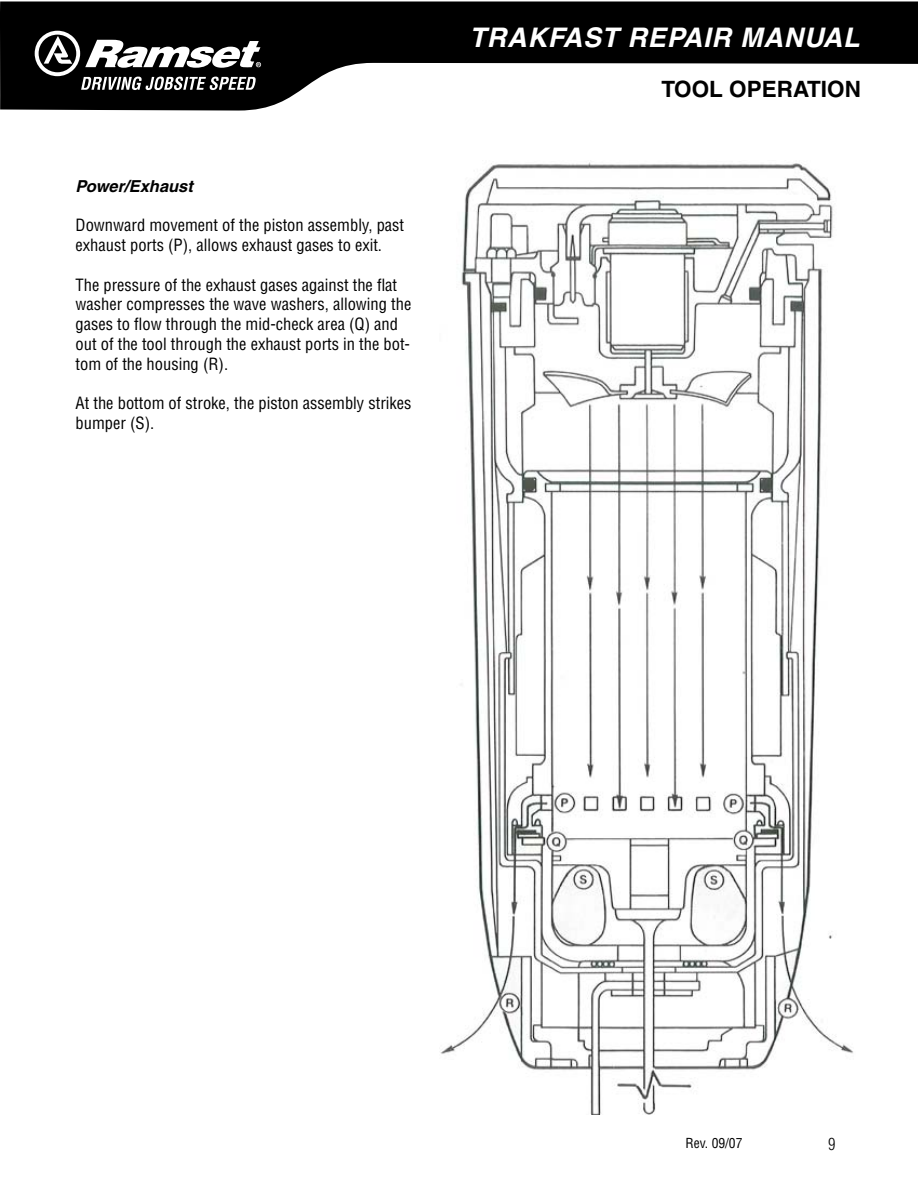
<style>
.page{position:relative;width:918px;height:1188px;background:#fff}
.page>*{position:absolute;margin:0;border:0;box-sizing:border-box;transform-origin:0 0}
.t1{font:italic 700 27px "Helvetica";letter-spacing:.03em;color:#fff}
.t2{font:700 22.5px "Helvetica";color:#000}
.t3{font:condensed 16.5px/19.8px "Helvetica";color:#000}
.t4{font:italic 700 16.5px "Helvetica";color:#000}
.t5{font:condensed 13.5px "Helvetica";color:#000}
</style>
<div class="page">
<svg style="left:0;top:2px;width:918px;height:109px;fill:#000"></svg>
<svg style="left:35px;top:31px;width:226px;height:59px"></svg>
<svg style="left:470px;top:1px;width:393px;height:110px"></svg>
<img style="left:440px;top:162px;width:413px;height:952px">
<p class="t4" style="left:76px;top:176px;width:119px">Power/Exhaust</p>
<p class="t3" style="left:76px;top:215px;width:330px">Downward movement of the piston assembly, past exhaust ports (P), allows exhaust gases to exit.</p>
<p class="t3" style="left:76px;top:274px;width:337px">The pressure of the exhaust gases against the flat washer compresses the wave washers, allowing the gases to flow through the mid-check area (Q) and out of the tool through the exhaust ports in the bot&shy;tom of the housing (R).</p>
<p class="t3" style="left:76px;top:393px;width:337px">At the bottom of stroke, the piston assembly strikes bumper (S).</p>
<h1 class="t1" style="left:470px;top:21px;width:392px">TRAKFAST REPAIR MANUAL</h1>
<h2 class="t2" style="left:661px;top:75px;width:201px">TOOL OPERATION</h2>
<p class="t5" style="left:686px;top:1135px;width:58px">Rev. 09/07</p>
</div>
